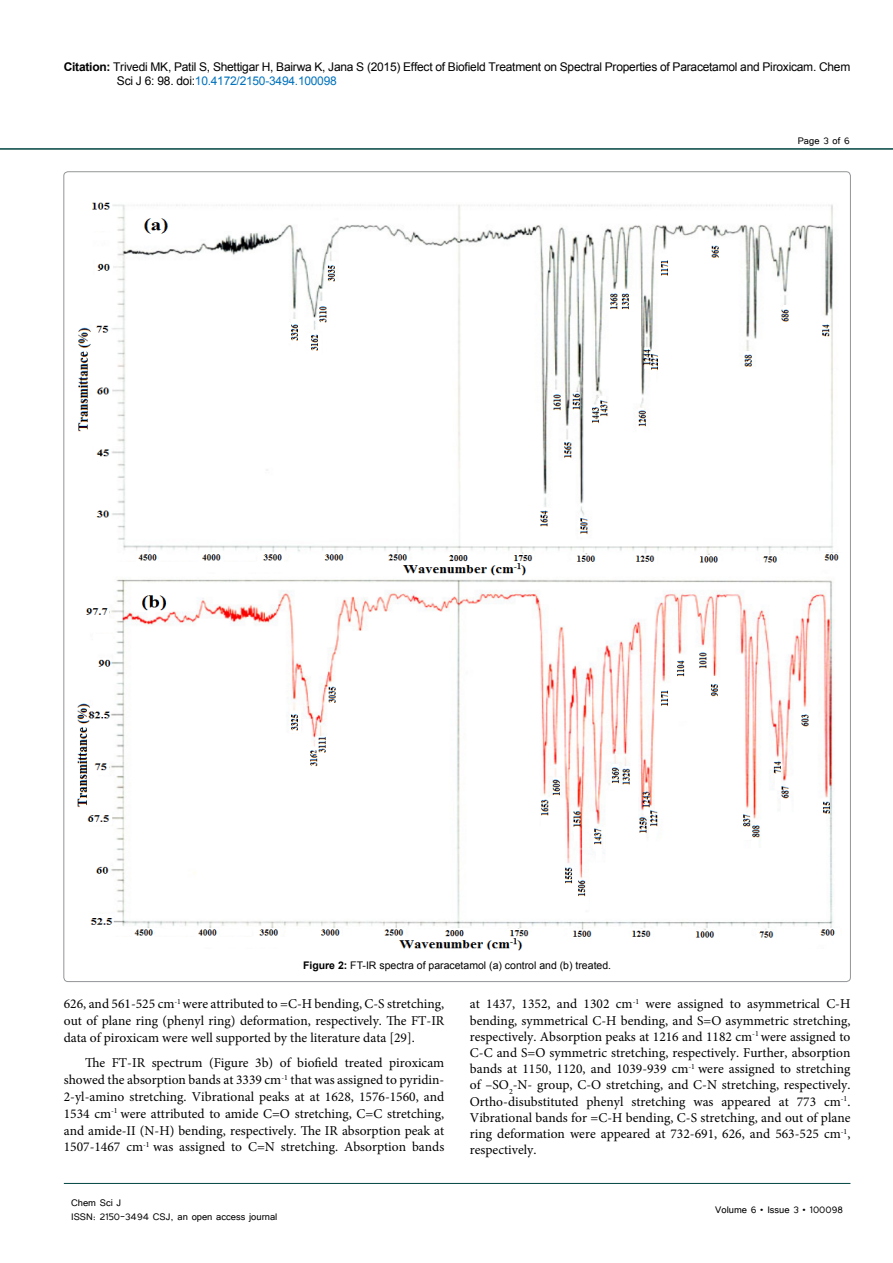
<style>
.page{position:relative;width:893px;height:1263px;background:#fff}
.page>*{position:absolute;margin:0;border:0;box-sizing:border-box;transform-origin:0 0}
.t1{font:13.5px/16.2px "Minion Pro";color:#000;text-align:justify}
.t2{font:12px/14.4px "Arial";letter-spacing:-.02em;color:#000}
.t3{font:12px/14.4px "Tunga";color:#000}
.t4{font:10.5px "Arial";color:#000}
.s1{font-weight:700}
.s2{color:#0072bc}
</style>
<div class="page">
<hr style="left:0;top:148px;width:893px;height:2px;background:#004440">
<hr style="left:64px;top:1183px;width:786px;height:1px;background:#004440">
<img style="left:77px;top:202px;width:762px;height:749px">
<p class="t2" style="left:117px;top:60px;width:735px;text-indent:-53px"><span class="s1">Citation:</span> Trivedi MK, Patil S, Shettigar H, Bairwa K, Jana S (2015) Effect of Biofield Treatment on Spectral Properties of Paracetamol and Piroxicam. Chem<br>Sci J 6: 98. doi:<span class="s2">10.4172/2150-3494.100098</span></p>
<p class="t3" style="left:798px;top:133px;width:54px">Page 3 of 6</p>
<p class="t4" style="left:303px;top:959px;width:310px"><span class="s1">Figure 2:</span> FT-IR spectra of paracetamol (a) control and (b) treated.</p>
<p class="t1" style="left:64px;top:996px;width:382px;line-height:16.8px">626, and 561-525 cm<sup>-1</sup> were attributed to =C-H bending, C-S stretching, out of plane ring (phenyl ring) deformation, respectively. The FT-IR data of piroxicam were well supported by the literature data [29].</p>
<p class="t1" style="left:64px;top:1055px;width:382px;line-height:16.8px;text-indent:21px">The FT-IR spectrum (Figure 3b) of biofield treated piroxicam showed the absorption bands at 3339 cm<sup>-1</sup> that was assigned to pyridin-2-yl-amino stretching. Vibrational peaks at at 1628, 1576-1560, and 1534 cm<sup>-1</sup> were attributed to amide C=O stretching, C=C stretching, and amide-II (N-H) bending, respectively. The IR absorption peak at 1507-1467 cm<sup>-1</sup> was assigned to C=N stretching. Absorption bands</p>
<p class="t3" style="left:71px;top:1195px;width:208px">Chem Sci J<br>ISSN: 2150-3494 CSJ, an open access journal</p>
<p class="t1" style="left:470px;top:996px;width:382px">at 1437, 1352, and 1302 cm<sup>-1</sup> were assigned to asymmetrical C-H bending, symmetrical C-H bending, and S=O asymmetric stretching, respectively. Absorption peaks at 1216 and 1182 cm<sup>-1</sup> were assigned to C-C and S=O symmetric stretching, respectively. Further, absorption bands at 1150, 1120, and 1039-939 cm<sup>-1</sup> were assigned to stretching of –SO<sub>2</sub>-N- group, C-O stretching, and C-N stretching, respectively.<br>Ortho-disubstituted phenyl stretching was appeared at 773 cm<sup>-1</sup>.<br>Vibrational bands for =C-H bending, C-S stretching, and out of plane ring deformation were appeared at 732-691, 626, and 563-525 cm<sup>-1</sup>, respectively.</p>
<p class="t3" style="left:715px;top:1202px;width:129px">Volume 6 • Issue 3 • 100098</p>
</div>
